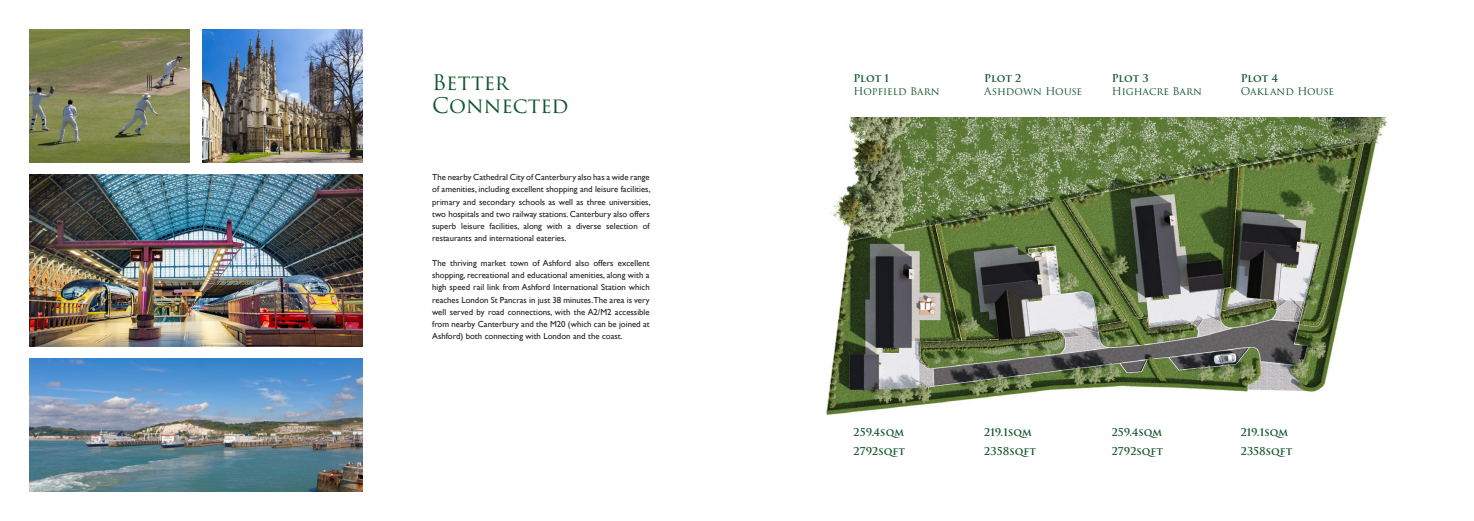
<style>
.page{position:relative;width:1474px;height:521px;background:#fff}
.page>*{position:absolute;margin:0;border:0;box-sizing:border-box;transform-origin:0 0}
.t1{font:21px/22.8px "Trajan Pro 3";color:#10542a}
.t2{font:600 10.5px/18.4px "Trajan Pro 3";color:#10542a}
.t3{font:10.5px "Trajan Pro 3";color:#10542a}
.t4{font:8.75px/12.2px "Gill Sans";color:#231f20;text-align:justify}
</style>
<div class="page">
<img style="left:826px;top:118px;width:560px;height:296px">
<img style="left:30px;top:174px;width:332px;height:173px">
<img style="left:30px;top:30px;width:160px;height:132px">
<img style="left:30px;top:358px;width:332px;height:133px">
<img style="left:202px;top:30px;width:160px;height:132px">
<h1 class="t1" style="left:432px;top:72px;width:138px">Better<br>Connected</h1>
<p class="t2" style="left:853px;top:70px;width:37px">Plot 1</p>
<p class="t3" style="left:853px;top:86px;width:87px">Hopfield Barn</p>
<p class="t4" style="left:432px;top:172px;width:220px">The nearby Cathedral City of Canterbury also has a wide range of amenities, including excellent shopping and leisure facilities, primary and secondary schools as well as three universities, two hospitals and two railway stations. Canterbury also offers superb leisure facilities, along with a diverse selection of restaurants and international eateries.</p>
<p class="t4" style="left:432px;top:257px;width:219px">The thriving market town of Ashford also offers excellent shopping, recreational and educational amenities, along with a high speed rail link from Ashford International Station which reaches London St Pancras in just 38 minutes.The area is very well served by road connections, with the A2/M2 accessible from nearby Canterbury and the M20 (which can be joined at Ashford) both connecting with London and the coast.</p>
<p class="t2" style="left:853px;top:424px;width:53px">259.4sqm<br>2792sqft</p>
<p class="t2" style="left:984px;top:70px;width:38px">Plot 2</p>
<p class="t3" style="left:984px;top:86px;width:99px">Ashdown House</p>
<p class="t2" style="left:1111px;top:70px;width:39px">Plot 3</p>
<p class="t3" style="left:1111px;top:86px;width:92px">Highacre Barn</p>
<p class="t2" style="left:1240px;top:70px;width:39px">Plot 4</p>
<p class="t3" style="left:1240px;top:86px;width:95px">Oakland House</p>
<p class="t2" style="left:984px;top:424px;width:53px">219.1sqm<br>2358sqft</p>
<p class="t2" style="left:1111px;top:424px;width:53px">259.4sqm<br>2792sqft</p>
<p class="t2" style="left:1240px;top:424px;width:53px">219.1sqm<br>2358sqft</p>
</div>
